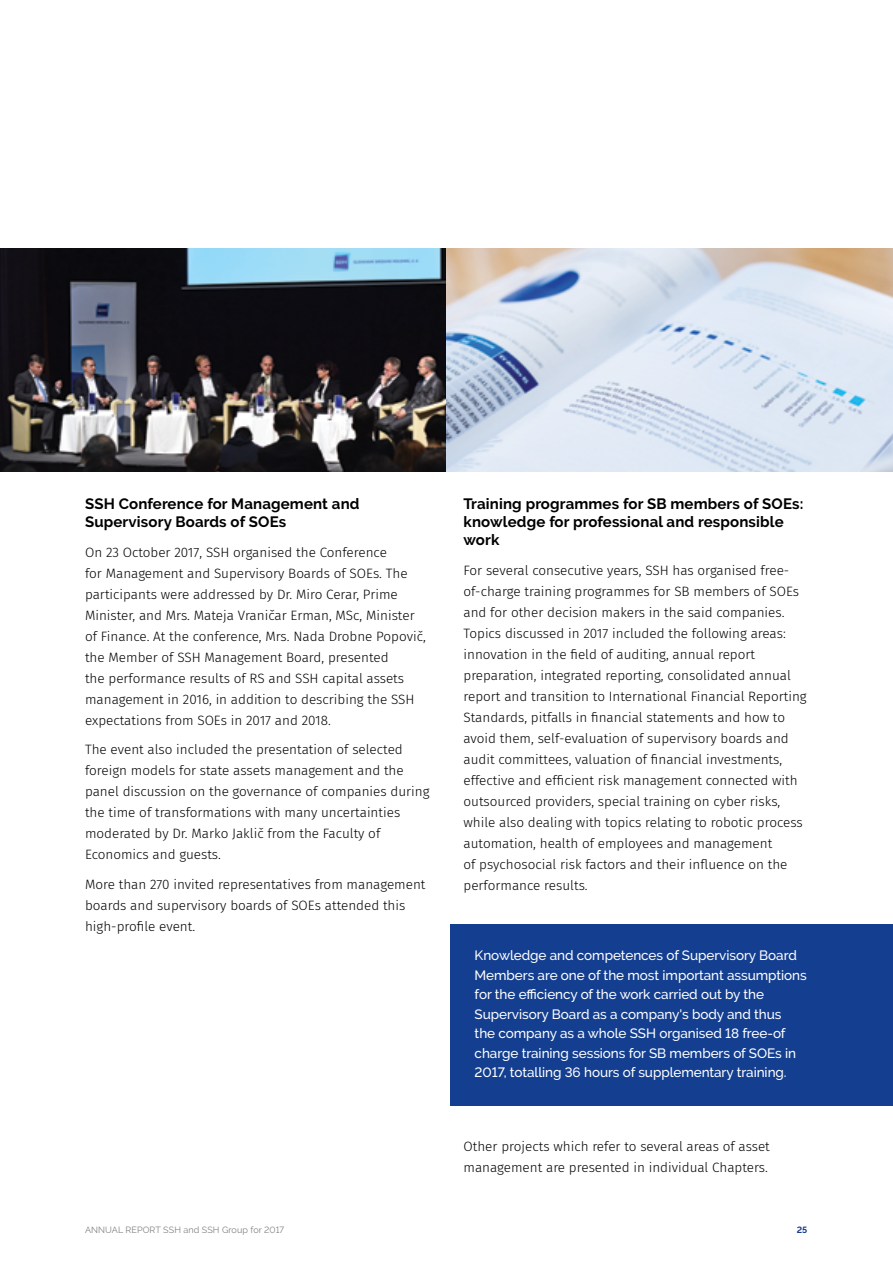
<style>
.page{position:relative;width:893px;height:1263px;background:#fff}
.page>*{position:absolute;margin:0;border:0;box-sizing:border-box;transform-origin:0 0}
.t1{font:700 15px/18px "Raleway";letter-spacing:.01em;color:#000}
.t2{font:300 13.5px/21px "Fira Sans";color:#000}
.t3{font:500 13.5px/19.5px "Raleway";letter-spacing:-.005em;color:#fff}
.t4{font:9px "Raleway";letter-spacing:.01em;color:#808285}
.t5{font:700 9px "Raleway";color:#143f90}
</style>
<div class="page">
<img style="left:0;top:248px;width:893px;height:223px">
<div style="left:451px;top:924px;width:442px;height:182px;background:#143f90"></div>
<p class="t1" style="left:85px;top:495px;width:276px">SSH Conference for Management and<br>Supervisory Boards of SOEs</p>
<p class="t2" style="left:85px;top:542px;width:342px">On 23 October 2017, SSH organised the Conference<br>for Management and Supervisory Boards of SOEs. The participants were addressed by Dr. Miro Cerar, Prime Minister, and Mrs. Mateja Vraničar Erman, MSc, Minister of Finance. At the conference, Mrs. Nada Drobne Popovič, the Member of SSH Management Board, presented<br>the performance results of RS and SSH capital assets management in 2016, in addition to describing the SSH expectations from SOEs in 2017 and 2018.</p>
<p class="t2" style="left:85px;top:739px;width:346px">The event also included the presentation of selected foreign models for state assets management and the panel discussion on the governance of companies during the time of transformations with many uncertainties moderated by Dr. Marko Jaklič from the Faculty of Economics and guests.</p>
<p class="t2" style="left:85px;top:874px;width:342px">More than 270 invited representatives from management boards and supervisory boards of SOEs attended this high-profile event.</p>
<p class="t1" style="left:463px;top:495px;width:341px">Training programmes for SB members of SOEs: knowledge for professional and responsible work</p>
<p class="t2" style="left:463px;top:560px;width:345px">For several consecutive years, SSH has organised free&shy;of-charge training programmes for SB members of SOEs and for other decision makers in the said companies.<br>Topics discussed in 2017 included the following areas: innovation in the field of auditing, annual report preparation, integrated reporting, consolidated annual report and transition to International Financial Reporting Standards, pitfalls in financial statements and how to avoid them, self-evaluation of supervisory boards and audit committees, valuation of financial investments, effective and efficient risk management connected with outsourced providers, special training on cyber risks, while also dealing with topics relating to robotic process automation, health of employees and management<br>of psychosocial risk factors and their influence on the performance results.</p>
<p class="t3" style="left:475px;top:945px;width:334px">Knowledge and competences of Supervisory Board Members are one of the most important assumptions for the efficiency of the work carried out by the Supervisory Board as a company's body and thus<br>the company as a whole SSH organised 18 free-of charge training sessions for SB members of SOEs in 2017, totalling 36 hours of supplementary training.</p>
<p class="t2" style="left:463px;top:1135px;width:308px">Other projects which refer to several areas of asset management are presented in individual Chapters.</p>
<p class="t4" style="left:85px;top:1225px;width:201px">ANNUAL REPORT SSH and SSH Group for 2017</p>
<p class="t5" style="left:797px;top:1225px;width:12px">25</p>
</div>
